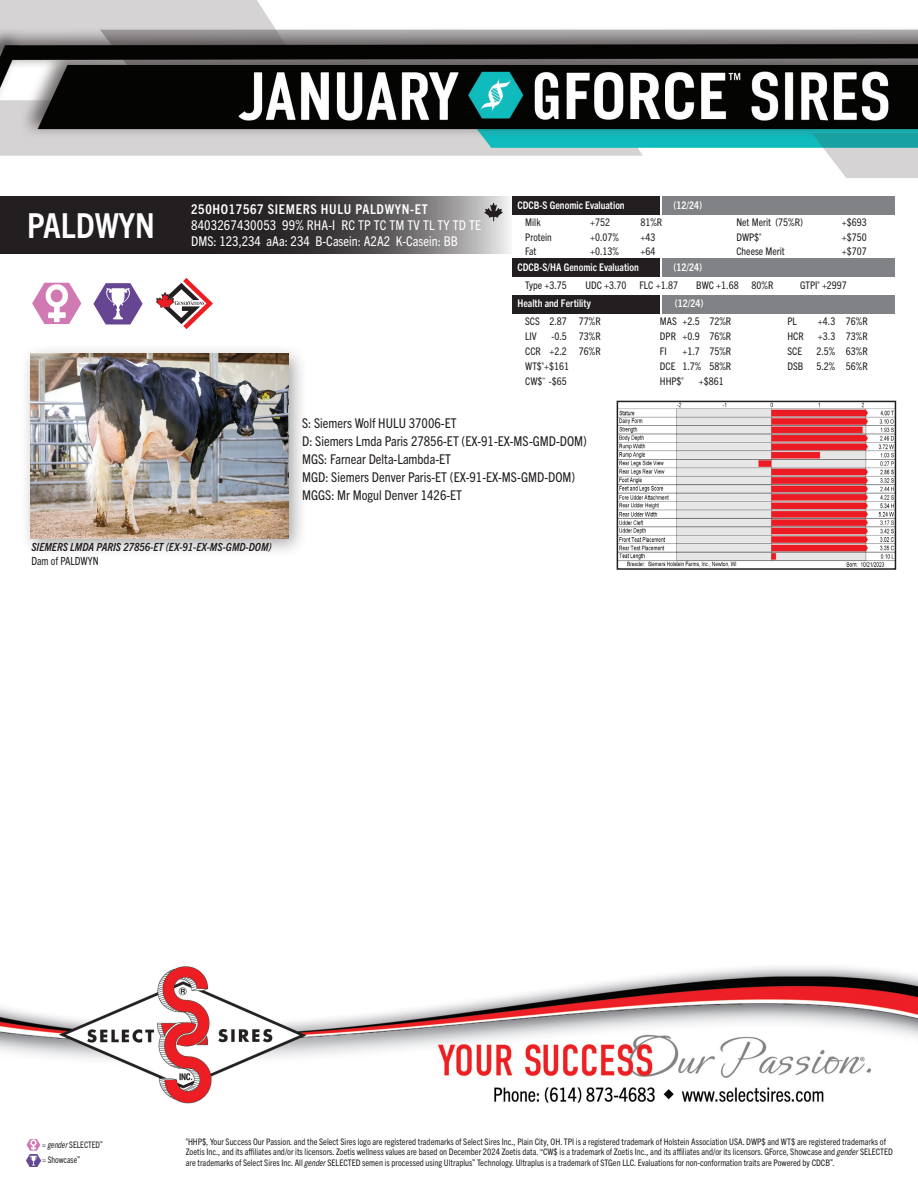
<style>
.page{position:relative;width:918px;height:1188px;background:#fff}
.page>*{position:absolute;margin:0;border:0;box-sizing:border-box;transform-origin:0 0}
.t1{font:700 condensed 34.5px "Trade Gothic Next LT Pro";color:#fff}
._1_2pgPEDIGREE{font:condensed 13.5px "Trade Gothic Next LT Pro";color:#231f20}
.t2{font:condensed 13.5px "Trade Gothic Next LT Pro";letter-spacing:.005em;color:#fff}
.t3{font:700 condensed 13.5px "Trade Gothic Next LT Pro";letter-spacing:.05em;color:#fff}
._1_2pgPEDIGREE-2{font:italic 700 condensed 11.25px "Trade Gothic Next LT Pro";color:#231f20}
._1_2pgPEDIGREE-3{font:condensed 11.25px "Trade Gothic Next LT Pro";color:#231f20;scale:.95 1}
.t4{font:condensed 10.5px "Trade Gothic Next LT Pro";color:#231f20}
.t5{font:700 condensed 10.5px "Trade Gothic Next LT Pro";color:#fff}
.t6{font:condensed 9px/10.5px "Trade Gothic Next LT Pro";color:#231f20}
.t7{font:condensed 9px "Trade Gothic Next LT Pro";color:#231f20;scale:.93 1}
.t8{font:condensed 4.5px "Trade Gothic Next LT Pro";color:#231f20}
.s1{font-style:italic}
</style>
<div class="page">
<img style="left:0;top:0;width:918px;height:1167px">
<svg style="left:156px;top:278px;width:57px;height:51px"></svg>
<svg style="left:27px;top:1139px;width:13px;height:27px"></svg>
<svg style="left:0;top:197px;width:512px;height:57px;background:#413e3e"></svg>
<div style="left:663px;top:258px;width:232px;height:19px;background:#808285"></div>
<div style="left:512px;top:258px;width:147px;height:19px;background:#231f20"></div>
<div style="left:663px;top:196px;width:232px;height:19px;background:#808285"></div>
<div style="left:512px;top:196px;width:147px;height:19px;background:#231f20"></div>
<div style="left:663px;top:295px;width:232px;height:18px;background:#808285"></div>
<div style="left:512px;top:295px;width:147px;height:18px;background:#231f20"></div>
<div style="left:20px;top:343px;width:288px;height:215px;background:#231f20;opacity:.4"></div>
<img style="left:30px;top:354px;width:258px;height:184px">
<img style="left:620px;top:404px;width:273px;height:163px">
<div style="left:617px;top:401px;width:279px;height:169px;border:2px solid #231f20"></div>
<svg style="left:32px;top:283px;width:49px;height:41px"></svg>
<svg style="left:94px;top:283px;width:48px;height:41px"></svg>
<img style="left:476px;top:196px;width:35px;height:32px">
<p class="t1" style="left:27px;top:202px;width:129px">PALDWYN</p>
<p class="t3" style="left:191px;top:200px;width:238px">250HO17567 SIEMERS HULU PALDWYN-ET</p>
<p class="t2" style="left:191px;top:216px;width:291px">8403267430053 99% RHA-I RC TP TC TM TV TL TY TD TE</p>
<p class="t2" style="left:191px;top:232px;width:268px">DMS: 123,234 aAa: 234 B-Casein: A2A2 K-Casein: BB</p>
<p class="t5" style="left:517px;top:198px;width:109px">CDCB-S Genomic Evaluation</p>
<p class="t5" style="left:673px;top:198px;width:30px">(12/24)</p>
<p class="t4" style="left:525px;top:215px;width:17px">Milk</p>
<p class="t4" style="left:590px;top:215px;width:21px">+752</p>
<p class="t4" style="left:640px;top:215px;width:23px">81%R</p>
<p class="t4" style="left:736px;top:215px;width:68px">Net Merit (75%R)</p>
<p class="t4" style="left:842px;top:215px;width:26px">+$693</p>
<p class="t4" style="left:525px;top:230px;width:28px">Protein</p>
<p class="t4" style="left:590px;top:230px;width:30px">+0.07%</p>
<p class="t4" style="left:640px;top:230px;width:16px">+43</p>
<p class="t4" style="left:736px;top:230px;width:27px">DWP$<sup>®</sup></p>
<p class="t4" style="left:842px;top:230px;width:26px">+$750</p>
<p class="t4" style="left:525px;top:244px;width:13px">Fat</p>
<p class="t4" style="left:590px;top:244px;width:30px">+0.13%</p>
<p class="t4" style="left:640px;top:244px;width:16px">+64</p>
<p class="t4" style="left:736px;top:244px;width:50px">Cheese Merit</p>
<p class="t4" style="left:842px;top:244px;width:26px">+$707</p>
<p class="t5" style="left:517px;top:260px;width:123px">CDCB-S/HA Genomic Evaluation</p>
<p class="t5" style="left:673px;top:260px;width:30px">(12/24)</p>
<p class="t4" style="left:525px;top:278px;width:43px">Type +3.75</p>
<p class="t4" style="left:585px;top:278px;width:94px">UDC +3.70 FLC +1.87</p>
<p class="t4" style="left:696px;top:278px;width:79px">BWC +1.68 80%R</p>
<p class="t4" style="left:800px;top:278px;width:48px">GTPI<sup>®</sup> +2997</p>
<p class="t5" style="left:517px;top:296px;width:75px">Health and Fertility</p>
<p class="t5" style="left:675px;top:296px;width:30px">(12/24)</p>
<p class="t4" style="left:525px;top:314px;width:77px">SCS 2.87 77%R</p>
<p class="t4" style="left:660px;top:314px;width:73px">MAS +2.5 72%R</p>
<p class="t4" style="left:787px;top:314px;width:11px">PL</p>
<p class="t4" style="left:818px;top:314px;width:51px">+4.3 76%R</p>
<p class="t4" style="left:525px;top:329px;width:13px">LIV</p>
<p class="t4" style="left:552px;top:329px;width:51px">-0.5 73%R</p>
<p class="t4" style="left:660px;top:329px;width:73px">DPR +0.9 76%R</p>
<p class="t4" style="left:787px;top:329px;width:18px">HCR</p>
<p class="t4" style="left:818px;top:329px;width:51px">+3.3 73%R</p>
<p class="t4" style="left:525px;top:344px;width:77px">CCR +2.2 76%R</p>
<p class="t4" style="left:660px;top:344px;width:8px">FI</p>
<p class="t4" style="left:682px;top:344px;width:50px">+1.7 75%R</p>
<p class="t4" style="left:787px;top:344px;width:16px">SCE</p>
<p class="t4" style="left:816px;top:344px;width:53px">2.5% 63%R</p>
<p class="t4" style="left:525px;top:359px;width:45px">WT$<sup>®</sup>+$161</p>
<p class="t4" style="left:660px;top:359px;width:73px">DCE 1.7% 58%R</p>
<p class="t4" style="left:787px;top:359px;width:17px">DSB</p>
<p class="t4" style="left:816px;top:359px;width:53px">5.2% 56%R</p>
<p class="t4" style="left:525px;top:374px;width:19px">CW$</p>
<p class="t8" style="left:543px;top:376px;width:4px">™</p>
<p class="t4" style="left:549px;top:374px;width:19px">-$65</p>
<p class="t4" style="left:660px;top:374px;width:25px">HHP$<sup>®</sup></p>
<p class="t4" style="left:699px;top:374px;width:26px">+$861</p>
<p class="_1_2pgPEDIGREE" style="left:302px;top:414px;width:156px">S: Siemers Wolf HULU 37006-ET</p>
<p class="_1_2pgPEDIGREE" style="left:302px;top:432px;width:286px">D: Siemers Lmda Paris 27856-ET (EX-91-EX-MS-GMD-DOM)</p>
<p class="_1_2pgPEDIGREE" style="left:302px;top:450px;width:150px">MGS: Farnear Delta-Lambda-ET</p>
<p class="_1_2pgPEDIGREE" style="left:302px;top:468px;width:275px">MGD: Siemers Denver Paris-ET (EX-91-EX-MS-GMD-DOM)</p>
<p class="_1_2pgPEDIGREE" style="left:302px;top:486px;width:162px">MGGS: Mr Mogul Denver 1426-ET</p>
<p class="_1_2pgPEDIGREE-2" style="left:31px;top:540px;width:242px">SIEMERS LMDA PARIS 27856-ET (EX-91-EX-MS-GMD-DOM)</p>
<p class="_1_2pgPEDIGREE-3" style="left:31px;top:553px;width:72px">Dam of PALDWYN</p>
<p class="t7" style="left:42px;top:1139px;width:67px">= <span class="s1">gender</span> SELECTED<sup>™</sup></p>
<p class="t7" style="left:42px;top:1154px;width:42px">= Showcase<sup>™</sup></p>
<p class="t6" style="left:186px;top:1136px;width:709px"><sup>®</sup>HHP$, Your Success Our Passion. and the Select Sires logo are registered trademarks of Select Sires Inc., Plain City, OH. TPI is a registered trademark of Holstein Association USA. DWP$ and WT$ are registered trademarks of<br>Zoetis Inc., and its affiliates and/or its licensors. Zoetis wellness values are based on December 2024 Zoetis data. <sup>™</sup>CW$ is a trademark of Zoetis Inc., and its affiliates and/or its licensors. GForce, Showcase and <span class="s1">gender</span> SELECTED are trademarks of Select Sires Inc. All <span class="s1">gender</span> SELECTED semen is processed using Ultraplus<sup>™</sup> Technology. Ultraplus is a trademark of STGen LLC. Evaluations for non-conformation traits are Powered by CDCB<sup>™</sup>.</p>
</div>
